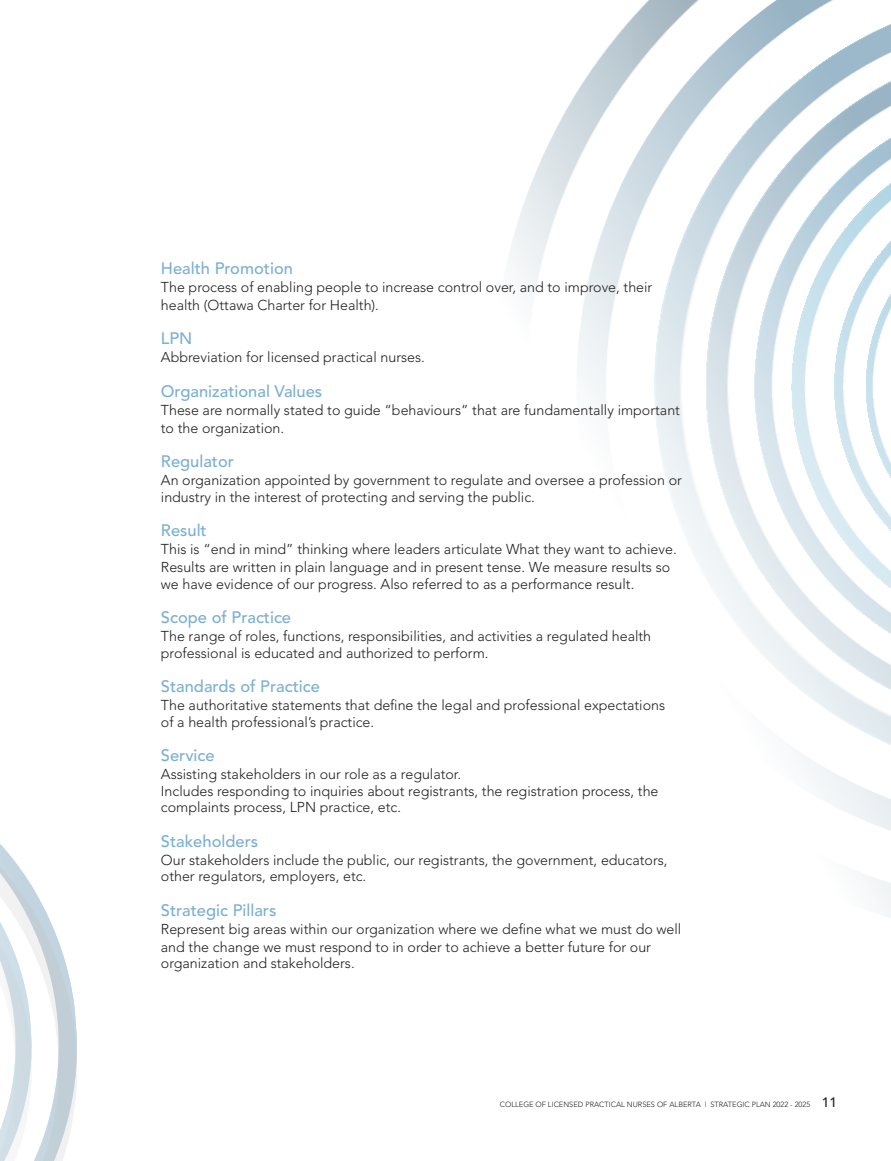
<style>
.page{position:relative;width:891px;height:1161px;background:#fff}
.page>*{position:absolute;margin:0;border:0;box-sizing:border-box;transform-origin:0 0}
.t1{font:500 16.5px "Avenir";color:#7bafd2}
.t2{font:300 14.25px/16.5px "Avenir";color:#231f20}
.t3{font:300 7.5px "Avenir";color:#231f20}
.s1{font-weight:500;font-size:13.5px}
</style>
<div class="page">
<svg style="left:510px;top:118px;width:381px;height:800px"></svg>
<svg style="left:562px;top:0;width:329px;height:872px"></svg>
<svg style="left:0;top:844px;width:77px;height:317px"></svg>
<p class="t1" style="left:161px;top:258px;width:134px">Health Promotion</p>
<p class="t2" style="left:161px;top:278px;width:493px">The process of enabling people to increase control over, and to improve, their</p>
<p class="t2" style="left:161px;top:296px;width:220px">health (Ottawa Charter for Health).</p>
<p class="t1" style="left:161px;top:329px;width:33px">LPN</p>
<p class="t2" style="left:161px;top:349px;width:265px">Abbreviation for licensed practical nurses.</p>
<p class="t1" style="left:161px;top:381px;width:163px">Organizational Values</p>
<p class="t2" style="left:161px;top:401px;width:521px">These are normally stated to guide “behaviours” that are fundamentally important</p>
<p class="t2" style="left:161px;top:419px;width:125px">to the organization.</p>
<p class="t1" style="left:161px;top:452px;width:75px">Regulator</p>
<p class="t2" style="left:161px;top:472px;width:523px">An organization appointed by government to regulate and oversee a profession or industry in the interest of protecting and serving the public.</p>
<p class="t1" style="left:161px;top:521px;width:47px">Result</p>
<p class="t2" style="left:161px;top:541px;width:517px">This is “end in mind” thinking where leaders articulate What they want to achieve.</p>
<p class="t2" style="left:161px;top:559px;width:511px">Results are written in plain language and in present tense. We measure results so</p>
<p class="t2" style="left:161px;top:575px;width:475px">we have evidence of our progress. Also referred to as a performance result.</p>
<p class="t1" style="left:161px;top:608px;width:132px">Scope of Practice</p>
<p class="t2" style="left:161px;top:628px;width:492px">The range of roles, functions, responsibilities, and activities a regulated health professional is educated and authorized to perform.</p>
<p class="t1" style="left:161px;top:677px;width:160px">Standards of Practice</p>
<p class="t2" style="left:161px;top:697px;width:506px">The authoritative statements that define the legal and professional expectations</p>
<p class="t2" style="left:161px;top:713px;width:215px">of a health professional’s practice.</p>
<p class="t1" style="left:161px;top:746px;width:55px">Service</p>
<p class="t2" style="left:161px;top:766px;width:302px">Assisting stakeholders in our role as a regulator.</p>
<p class="t2" style="left:161px;top:782px;width:499px">Includes responding to inquiries about registrants, the registration process, the complaints process, LPN practice, etc.</p>
<p class="t1" style="left:161px;top:831px;width:99px">Stakeholders</p>
<p class="t2" style="left:161px;top:851px;width:508px">Our stakeholders include the public, our registrants, the government, educators,</p>
<p class="t2" style="left:161px;top:868px;width:207px">other regulators, employers, etc.</p>
<p class="t1" style="left:161px;top:900px;width:117px">Strategic Pillars</p>
<p class="t2" style="left:161px;top:920px;width:522px">Represent big areas within our organization where we define what we must do well</p>
<p class="t2" style="left:161px;top:938px;width:492px">and the change we must respond to in order to achieve a better future for our organization and stakeholders.</p>
<p class="t3" style="left:500px;top:1100px;width:339px">COLLEGE OF LICENSED PRACTICAL NURSES OF ALBERTA | STRATEGIC PLAN 2022 - 2025 <span class="s1">11</span></p>
</div>
